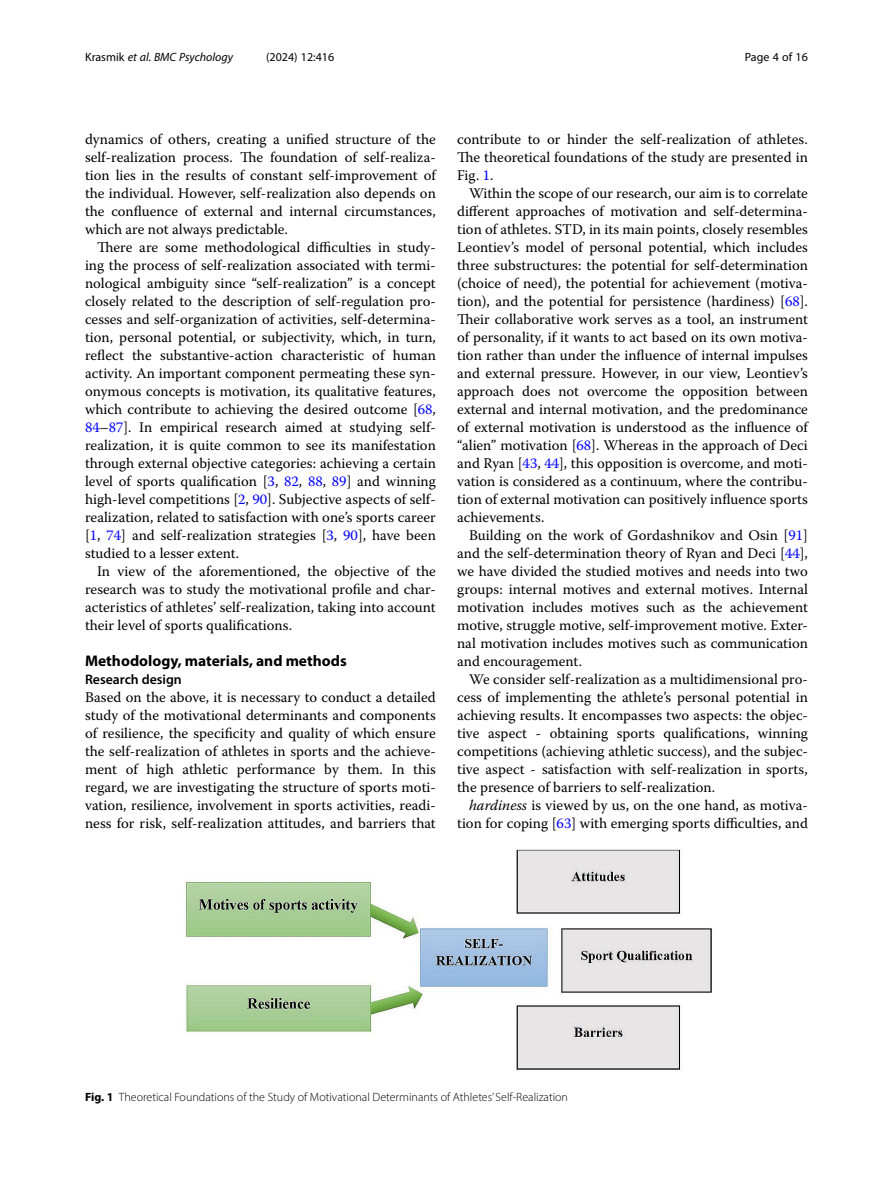
<style>
.page{position:relative;width:893px;height:1191px;background:#fff}
.page>*{position:absolute;margin:0;border:0;box-sizing:border-box;transform-origin:0 0}
.Head_1{font:700 15.45px "Myriad Pro";color:#000}
.Body_Text_Indent{font:14.7px/18px "Warnock Pro";color:#000;text-align:justify}
.Body_Text{font:14.7px/18px "Warnock Pro";color:#000;text-align:justify}
.Head_2_After_1{font:600 13.8px "Myriad Pro";color:#000}
.Figure_Caption{font:300 12px "Myriad Pro";color:#000}
.t1{font:italic 12px "Myriad Pro";color:#000}
.t2{font:12px "Myriad Pro";color:#000}
.s1{font-style:normal}
.s2{color:#00f}
.s3{font-style:italic}
.s4{font-weight:700}
</style>
<div class="page">
<img style="left:184px;top:849px;width:528px;height:223px">
<p class="t1" style="left:85px;top:50px;width:150px"><span class="s1">Krasmik</span> et al. BMC Psychology</p>
<p class="t2" style="left:266px;top:50px;width:70px">(2024) 12:416</p>
<p class="t2" style="left:745px;top:50px;width:65px">Page 4 of 16</p>
<p class="Body_Text_Indent" style="left:85px;top:130px;width:352px">dynamics of others, creating a unified structure of the self-realization process. The foundation of self-realiza&shy;tion lies in the results of constant self-improvement of the individual. However, self-realization also depends on the confluence of external and internal circumstances, which are not always predictable.</p>
<p class="Body_Text_Indent" style="left:85px;top:238px;width:352px;text-indent:12px">There are some methodological difficulties in study&shy;ing the process of self-realization associated with termi&shy;nological ambiguity since “self-realization” is a concept closely related to the description of self-regulation pro&shy;cesses and self-organization of activities, self-determina&shy;tion, personal potential, or subjectivity, which, in turn, reflect the substantive-action characteristic of human activity. An important component permeating these syn&shy;onymous concepts is motivation, its qualitative features, which contribute to achieving the desired outcome [<span class="s2">68</span>, <span class="s2">84</span>–<span class="s2">87</span>]. In empirical research aimed at studying self&shy;realization, it is quite common to see its manifestation through external objective categories: achieving a certain level of sports qualification [<span class="s2">3</span>, <span class="s2">82</span>, <span class="s2">88</span>, <span class="s2">89</span>] and winning high-level competitions [<span class="s2">2</span>, <span class="s2">90</span>]. Subjective aspects of self&shy;realization, related to satisfaction with one’s sports career [<span class="s2">1</span>, <span class="s2">74</span>] and self-realization strategies [<span class="s2">3</span>, <span class="s2">90</span>], have been studied to a lesser extent.</p>
<p class="Body_Text_Indent" style="left:85px;top:562px;width:352px;text-indent:12px">In view of the aforementioned, the objective of the research was to study the motivational profile and char&shy;acteristics of athletes’ self-realization, taking into account their level of sports qualifications.</p>
<p class="Head_1" style="left:85px;top:651px;width:263px">Methodology, materials, and methods</p>
<p class="Head_2_After_1" style="left:85px;top:671px;width:98px">Research design</p>
<p class="Body_Text" style="left:85px;top:688px;width:352px">Based on the above, it is necessary to conduct a detailed study of the motivational determinants and components of resilience, the specificity and quality of which ensure the self-realization of athletes in sports and the achieve&shy;ment of high athletic performance by them. In this regard, we are investigating the structure of sports moti&shy;vation, resilience, involvement in sports activities, readi&shy;ness for risk, self-realization attitudes, and barriers that</p>
<p class="Body_Text" style="left:457px;top:130px;width:352px">contribute to or hinder the self-realization of athletes.<br>The theoretical foundations of the study are presented in Fig. <span class="s2">1</span>.</p>
<p class="Body_Text_Indent" style="left:457px;top:184px;width:352px;text-indent:12px">Within the scope of our research, our aim is to correlate different approaches of motivation and self-determina&shy;tion of athletes. STD, in its main points, closely resembles Leontiev’s model of personal potential, which includes three substructures: the potential for self-determination (choice of need), the potential for achievement (motiva&shy;tion), and the potential for persistence (hardiness) [<span class="s2">68</span>].<br>Their collaborative work serves as a tool, an instrument of personality, if it wants to act based on its own motiva&shy;tion rather than under the influence of internal impulses and external pressure. However, in our view, Leontiev’s approach does not overcome the opposition between external and internal motivation, and the predominance of external motivation is understood as the influence of “alien” motivation [<span class="s2">68</span>]. Whereas in the approach of Deci and Ryan [<span class="s2">43</span>, <span class="s2">44</span>], this opposition is overcome, and moti&shy;vation is considered as a continuum, where the contribu&shy;tion of external motivation can positively influence sports achievements.</p>
<p class="Body_Text_Indent" style="left:457px;top:526px;width:352px;text-indent:12px">Building on the work of Gordashnikov and Osin [<span class="s2">91</span>] and the self-determination theory of Ryan and Deci [<span class="s2">44</span>], we have divided the studied motives and needs into two groups: internal motives and external motives. Internal motivation includes motives such as the achievement motive, struggle motive, self-improvement motive. Exter&shy;nal motivation includes motives such as communication and encouragement.</p>
<p class="Body_Text_Indent" style="left:457px;top:670px;width:352px;text-indent:12px">We consider self-realization as a multidimensional pro&shy;cess of implementing the athlete’s personal potential in achieving results. It encompasses two aspects: the objec&shy;tive aspect - obtaining sports qualifications, winning competitions (achieving athletic success), and the subjec&shy;tive aspect - satisfaction with self-realization in sports, the presence of barriers to self-realization.</p>
<p class="Body_Text_Indent" style="left:457px;top:796px;width:352px;text-align:right"><span class="s3">hardiness</span> is viewed by us, on the one hand, as motiva&shy;tion for coping [<span class="s2">63</span>] with emerging sports difficulties, and</p>
<p class="Figure_Caption" style="left:85px;top:1089px;width:484px"><span class="s4">Fig. 1</span> Theoretical Foundations of the Study of Motivational Determinants of Athletes’ Self-Realization</p>
</div>
